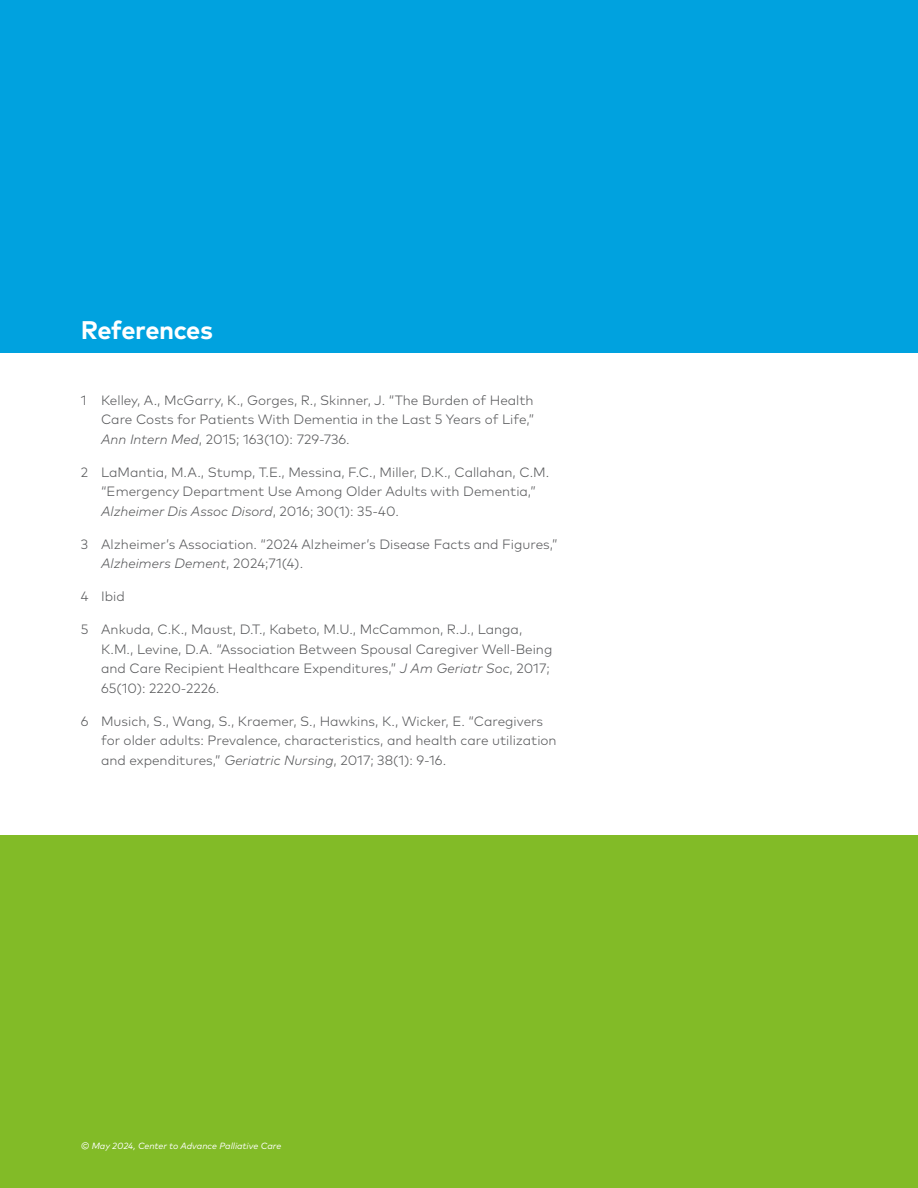
<style>
.page{position:relative;width:918px;height:1188px;background:#fff}
.page>*{position:absolute;margin:0;border:0;box-sizing:border-box;transform-origin:0 0}
.Section_Heading{font:700 25.5px "Mark Pro";letter-spacing:-.02em;color:#fff}
.t1{font:300 13.5px/19.5px "Mark Pro";color:#57585a}
.Folio_Header{font:italic 9px "Mark Pro";color:#fff}
.s1{font-style:italic}
</style>
<div class="page">
<div style="left:0;top:0;width:918px;height:352px;background:#00a2df"></div>
<div style="left:0;top:836px;width:918px;height:352px;background:#82bb27"></div>
<p class="Section_Heading" style="left:81px;top:311px;width:134px">References</p>
<p class="t1" style="left:101px;top:389px;width:435px;text-align:justify;text-indent:-20px">1 Kelley, A., McGarry, K., Gorges, R., Skinner, J. “The Burden of Health Care Costs for Patients With Dementia in the Last 5 Years of Life,” <span class="s1">Ann Intern Med</span>, 2015; 163(10): 729-736.</p>
<p class="t1" style="left:101px;top:461px;width:450px;text-indent:-20px">2 LaMantia, M.A., Stump, T.E., Messina, F.C., Miller, D.K., Callahan, C.M. “Emergency Department Use Among Older Adults with Dementia,”<br><span class="s1">Alzheimer Dis Assoc Disord</span>, 2016; 30(1): 35-40.</p>
<p class="t1" style="left:101px;top:533px;width:458px;text-indent:-20px">3 Alzheimer’s Association. “2024 Alzheimer’s Disease Facts and Figures,”<br><span class="s1">Alzheimers Dement</span>, 2024;71(4).</p>
<p class="t1" style="left:81px;top:586px;width:45px">4 Ibid</p>
<p class="t1" style="left:101px;top:619px;width:453px;text-indent:-20px">5 Ankuda, C.K., Maust, D.T., Kabeto, M.U., McCammon, R.J., Langa, K.M., Levine, D.A. “Association Between Spousal Caregiver Well-Being and Care Recipient Healthcare Expenditures,” <span class="s1">J Am Geriatr Soc</span>, 2017; 65(10): 2220-2226.</p>
<p class="t1" style="left:101px;top:710px;width:457px;text-indent:-20px">6 Musich, S., Wang, S., Kraemer, S., Hawkins, K., Wicker, E. “Caregivers for older adults: Prevalence, characteristics, and health care utilization and expenditures,” <span class="s1">Geriatric Nursing</span>, 2017; 38(1): 9-16.</p>
<p class="Folio_Header" style="left:81px;top:1139px;width:202px">© May 2024, Center to Advance Palliative Care</p>
</div>
